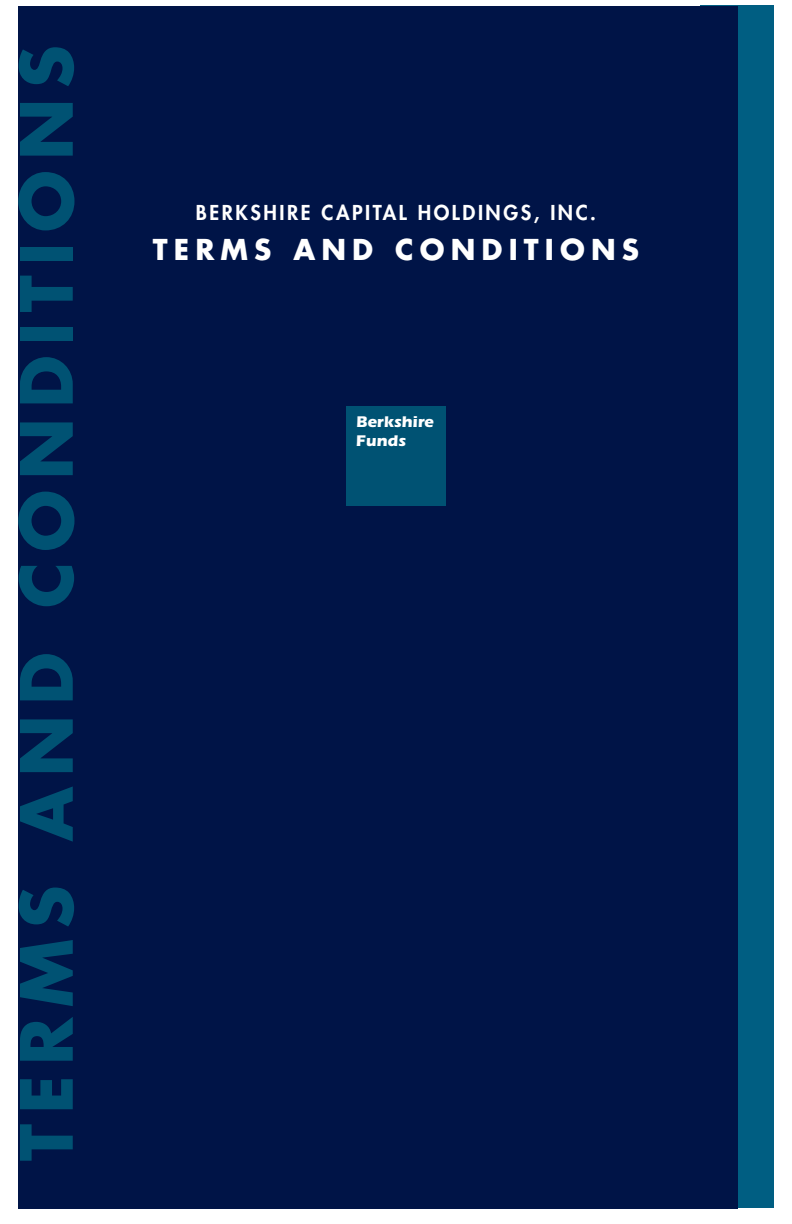
<style>
.page{position:relative;width:792px;height:1224px;background:#fff}
.page>*{position:absolute;margin:0;border:0;box-sizing:border-box;transform-origin:0 0}
.t1{font:700 70px "Futura";letter-spacing:.145em;color:#005273}
.t2{font:700 28px "Futura";letter-spacing:.22em;color:#fff}
.t3{font:800 20px "Futura";letter-spacing:.125em;color:#fff}
.t4{font:700 16px/19.2px "Itc Eras";color:#fff}
</style>
<div class="page">
<div style="left:700px;top:6px;width:74px;height:1202px;background:#005e82"></div>
<div style="left:18px;top:6px;width:719px;height:1203px;background:#001447"></div>
<div style="left:346px;top:406px;width:100px;height:100px;background:#005273"></div>
<h1 class="t1" style="left:15px;top:1161px;width:1117px;rotate:-90deg">TERMS AND CONDITIONS</h1>
<p class="t3" style="left:196px;top:203px;width:402px">BERKSHIRE CAPITAL HOLDINGS, INC.</p>
<h2 class="t2" style="left:153px;top:237px;width:488px">TERMS AND CONDITIONS</h2>
<p class="t4" style="left:356px;top:413px;width:79px">Berkshire<br>Funds</p>
</div>
